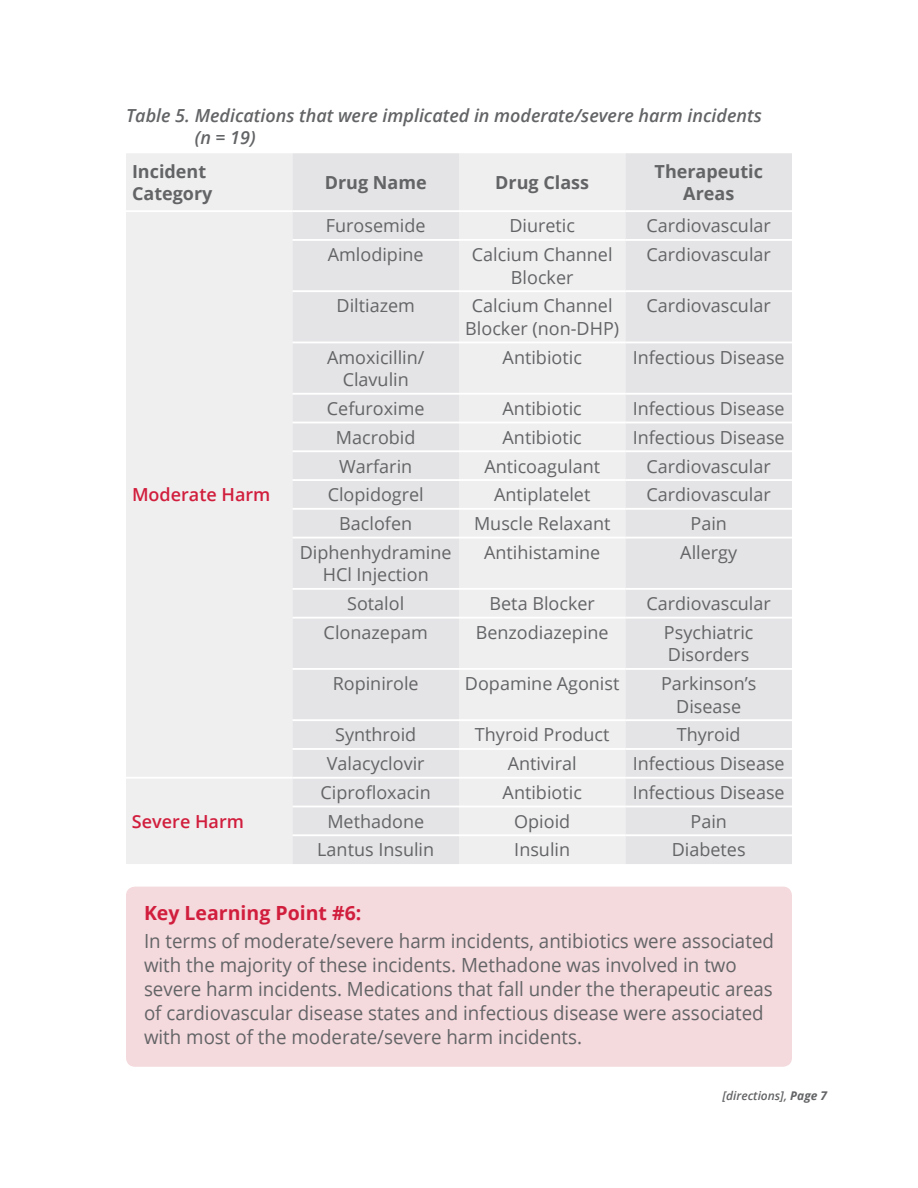
<style>
.page{position:relative;width:918px;height:1188px;background:#fff}
.page>*{position:absolute;margin:0;border:0;box-sizing:border-box;transform-origin:0 0}
.t1{font:19.5px/24px "Open Sans";color:#636466;scale:.96 1}
.t2{font:700 19.5px "Open Sans";color:#d11e3d}
.t3{font:18px/22.5px "Open Sans";color:#636466;text-align:center}
.t4{font:italic 600 18px/22.5px "Open Sans";color:#636466}
.t5{font:700 18px/22.5px "Open Sans";color:#636466}
.t6{font:600 18px "Open Sans";color:#d11e3d}
.t7{font:italic 600 12px "Open Sans";color:#636466}
.s1{font-weight:700}
</style>
<div class="page">
<div style="left:126px;top:887px;width:666px;height:180px;background:#f4d9dd;border-radius:9px"></div>
<div style="left:126px;top:153px;width:166px;height:711px;background:#efeff0"></div>
<svg style="left:292px;top:153px;width:500px;height:711px;fill:#e4e4e6"></svg>
<hr style="left:126px;top:210px;width:166px;height:2px;background:#fff">
<hr style="left:292px;top:210px;width:167px;height:2px;background:#fff">
<hr style="left:459px;top:210px;width:167px;height:2px;background:#fff">
<hr style="left:626px;top:210px;width:166px;height:2px;background:#fff">
<hr style="left:292px;top:239px;width:167px;height:2px;background:#fff">
<hr style="left:459px;top:239px;width:167px;height:2px;background:#fff">
<hr style="left:626px;top:239px;width:166px;height:2px;background:#fff">
<hr style="left:292px;top:290px;width:167px;height:2px;background:#fff">
<hr style="left:459px;top:290px;width:167px;height:2px;background:#fff">
<hr style="left:626px;top:290px;width:166px;height:2px;background:#fff">
<hr style="left:292px;top:342px;width:167px;height:1px;background:#fff">
<hr style="left:459px;top:342px;width:167px;height:1px;background:#fff">
<hr style="left:626px;top:342px;width:166px;height:1px;background:#fff">
<hr style="left:292px;top:393px;width:167px;height:2px;background:#fff">
<hr style="left:459px;top:393px;width:167px;height:2px;background:#fff">
<hr style="left:626px;top:393px;width:166px;height:2px;background:#fff">
<hr style="left:292px;top:422px;width:167px;height:1px;background:#fff">
<hr style="left:459px;top:422px;width:167px;height:1px;background:#fff">
<hr style="left:626px;top:422px;width:166px;height:1px;background:#fff">
<hr style="left:292px;top:450px;width:167px;height:2px;background:#fff">
<hr style="left:459px;top:450px;width:167px;height:2px;background:#fff">
<hr style="left:626px;top:450px;width:166px;height:2px;background:#fff">
<hr style="left:292px;top:479px;width:167px;height:2px;background:#fff">
<hr style="left:459px;top:479px;width:167px;height:2px;background:#fff">
<hr style="left:626px;top:479px;width:166px;height:2px;background:#fff">
<hr style="left:292px;top:508px;width:167px;height:2px;background:#fff">
<hr style="left:459px;top:508px;width:167px;height:2px;background:#fff">
<hr style="left:626px;top:508px;width:166px;height:2px;background:#fff">
<hr style="left:292px;top:537px;width:167px;height:2px;background:#fff">
<hr style="left:459px;top:537px;width:167px;height:2px;background:#fff">
<hr style="left:626px;top:537px;width:166px;height:2px;background:#fff">
<hr style="left:292px;top:588px;width:167px;height:2px;background:#fff">
<hr style="left:459px;top:588px;width:167px;height:2px;background:#fff">
<hr style="left:626px;top:588px;width:166px;height:2px;background:#fff">
<hr style="left:292px;top:617px;width:167px;height:2px;background:#fff">
<hr style="left:459px;top:617px;width:167px;height:2px;background:#fff">
<hr style="left:626px;top:617px;width:166px;height:2px;background:#fff">
<hr style="left:292px;top:668px;width:167px;height:2px;background:#fff">
<hr style="left:459px;top:668px;width:167px;height:2px;background:#fff">
<hr style="left:626px;top:668px;width:166px;height:2px;background:#fff">
<hr style="left:292px;top:719px;width:167px;height:2px;background:#fff">
<hr style="left:459px;top:719px;width:167px;height:2px;background:#fff">
<hr style="left:626px;top:719px;width:166px;height:2px;background:#fff">
<hr style="left:292px;top:748px;width:167px;height:2px;background:#fff">
<hr style="left:459px;top:748px;width:167px;height:2px;background:#fff">
<hr style="left:626px;top:748px;width:166px;height:2px;background:#fff">
<hr style="left:126px;top:777px;width:166px;height:2px;background:#fff">
<hr style="left:292px;top:777px;width:167px;height:2px;background:#fff">
<hr style="left:459px;top:777px;width:167px;height:2px;background:#fff">
<hr style="left:626px;top:777px;width:166px;height:2px;background:#fff">
<hr style="left:292px;top:806px;width:167px;height:1px;background:#fff">
<hr style="left:459px;top:806px;width:167px;height:1px;background:#fff">
<hr style="left:626px;top:806px;width:166px;height:1px;background:#fff">
<hr style="left:292px;top:834px;width:167px;height:2px;background:#fff">
<hr style="left:459px;top:834px;width:167px;height:2px;background:#fff">
<hr style="left:626px;top:834px;width:166px;height:2px;background:#fff">
<p class="t4" style="left:195px;top:104px;width:569px;text-indent:-69px">Table 5. Medications that were implicated in moderate/severe harm incidents (n = 19)</p>
<p class="t5" style="left:132px;top:160px;width:82px">Incident<br>Category</p>
<p class="t5" style="left:325px;top:171px;width:103px">Drug Name</p>
<p class="t5" style="left:495px;top:171px;width:95px">Drug Class</p>
<p class="t5" style="left:655px;top:160px;width:110px;text-align:center">Therapeutic<br>Areas</p>
<p class="t6" style="left:132px;top:482px;width:140px">Moderate Harm</p>
<p class="t6" style="left:132px;top:809px;width:113px">Severe Harm</p>
<p class="t3" style="left:326px;top:214px;width:101px">Furosemide</p>
<p class="t3" style="left:509px;top:214px;width:67px">Diuretic</p>
<p class="t3" style="left:647px;top:214px;width:126px">Cardiovascular</p>
<p class="t3" style="left:328px;top:243px;width:97px">Amlodipine</p>
<p class="t3" style="left:472px;top:243px;width:142px">Calcium Channel<br>Blocker</p>
<p class="t3" style="left:647px;top:243px;width:126px">Cardiovascular</p>
<p class="t3" style="left:337px;top:294px;width:80px">Diltiazem</p>
<p class="t3" style="left:465px;top:294px;width:155px">Calcium Channel<br>Blocker (non-DHP)</p>
<p class="t3" style="left:647px;top:294px;width:126px">Cardiovascular</p>
<p class="t3" style="left:327px;top:345px;width:99px">Amoxicillin/<br>Clavulin</p>
<p class="t3" style="left:503px;top:345px;width:81px">Antibiotic</p>
<p class="t3" style="left:633px;top:345px;width:153px">Infectious Disease</p>
<p class="t3" style="left:327px;top:397px;width:99px">Cefuroxime</p>
<p class="t3" style="left:503px;top:397px;width:81px">Antibiotic</p>
<p class="t3" style="left:633px;top:397px;width:153px">Infectious Disease</p>
<p class="t3" style="left:336px;top:425px;width:81px">Macrobid</p>
<p class="t3" style="left:503px;top:425px;width:81px">Antibiotic</p>
<p class="t3" style="left:633px;top:425px;width:153px">Infectious Disease</p>
<p class="t3" style="left:339px;top:454px;width:75px">Warfarin</p>
<p class="t3" style="left:484px;top:454px;width:117px">Anticoagulant</p>
<p class="t3" style="left:647px;top:454px;width:126px">Cardiovascular</p>
<p class="t3" style="left:328px;top:483px;width:98px">Clopidogrel</p>
<p class="t3" style="left:494px;top:483px;width:98px">Antiplatelet</p>
<p class="t3" style="left:647px;top:483px;width:126px">Cardiovascular</p>
<p class="t3" style="left:339px;top:512px;width:74px">Baclofen</p>
<p class="t3" style="left:474px;top:512px;width:138px">Muscle Relaxant</p>
<p class="t3" style="left:691px;top:512px;width:38px">Pain</p>
<p class="t3" style="left:300px;top:541px;width:153px">Diphenhydramine<br>HCl Injection</p>
<p class="t3" style="left:484px;top:541px;width:118px">Antihistamine</p>
<p class="t3" style="left:680px;top:541px;width:58px">Allergy</p>
<p class="t3" style="left:347px;top:592px;width:59px">Sotalol</p>
<p class="t3" style="left:490px;top:592px;width:107px">Beta Blocker</p>
<p class="t3" style="left:647px;top:592px;width:126px">Cardiovascular</p>
<p class="t3" style="left:324px;top:621px;width:106px">Clonazepam</p>
<p class="t3" style="left:476px;top:621px;width:134px">Benzodiazepine</p>
<p class="t3" style="left:664px;top:621px;width:91px;text-align:left">Psychiatric<br>Disorders</p>
<p class="t3" style="left:333px;top:672px;width:88px">Ropinirole</p>
<p class="t3" style="left:465px;top:672px;width:156px">Dopamine Agonist</p>
<p class="t3" style="left:661px;top:672px;width:97px">Parkinson’s<br>Disease</p>
<p class="t3" style="left:335px;top:723px;width:83px">Synthroid</p>
<p class="t3" style="left:475px;top:723px;width:136px">Thyroid Product</p>
<p class="t3" style="left:677px;top:723px;width:65px">Thyroid</p>
<p class="t3" style="left:327px;top:752px;width:99px">Valacyclovir</p>
<p class="t3" style="left:508px;top:752px;width:70px">Antiviral</p>
<p class="t3" style="left:633px;top:752px;width:153px">Infectious Disease</p>
<p class="t3" style="left:321px;top:781px;width:112px">Ciprofloxacin</p>
<p class="t3" style="left:503px;top:781px;width:81px">Antibiotic</p>
<p class="t3" style="left:633px;top:781px;width:153px">Infectious Disease</p>
<p class="t3" style="left:327px;top:809px;width:98px">Methadone</p>
<p class="t3" style="left:514px;top:809px;width:58px">Opioid</p>
<p class="t3" style="left:691px;top:809px;width:38px">Pain</p>
<p class="t3" style="left:317px;top:838px;width:118px">Lantus Insulin</p>
<p class="t3" style="left:514px;top:838px;width:57px">Insulin</p>
<p class="t3" style="left:672px;top:838px;width:75px">Diabetes</p>
<p class="t2" style="left:144px;top:899px;width:219px">Key Learning Point #6:</p>
<p class="t1" style="left:144px;top:928px;width:658px">In terms of moderate/severe harm incidents, antibiotics were associated with the majority of these incidents. Methadone was involved in two severe harm incidents. Medications that fall under the therapeutic areas of cardiovascular disease states and infectious disease were associated with most of the moderate/severe harm incidents.</p>
<p class="t7" style="left:722px;top:1087px;width:106px">[directions], <span class="s1">Page 7</span></p>
</div>
